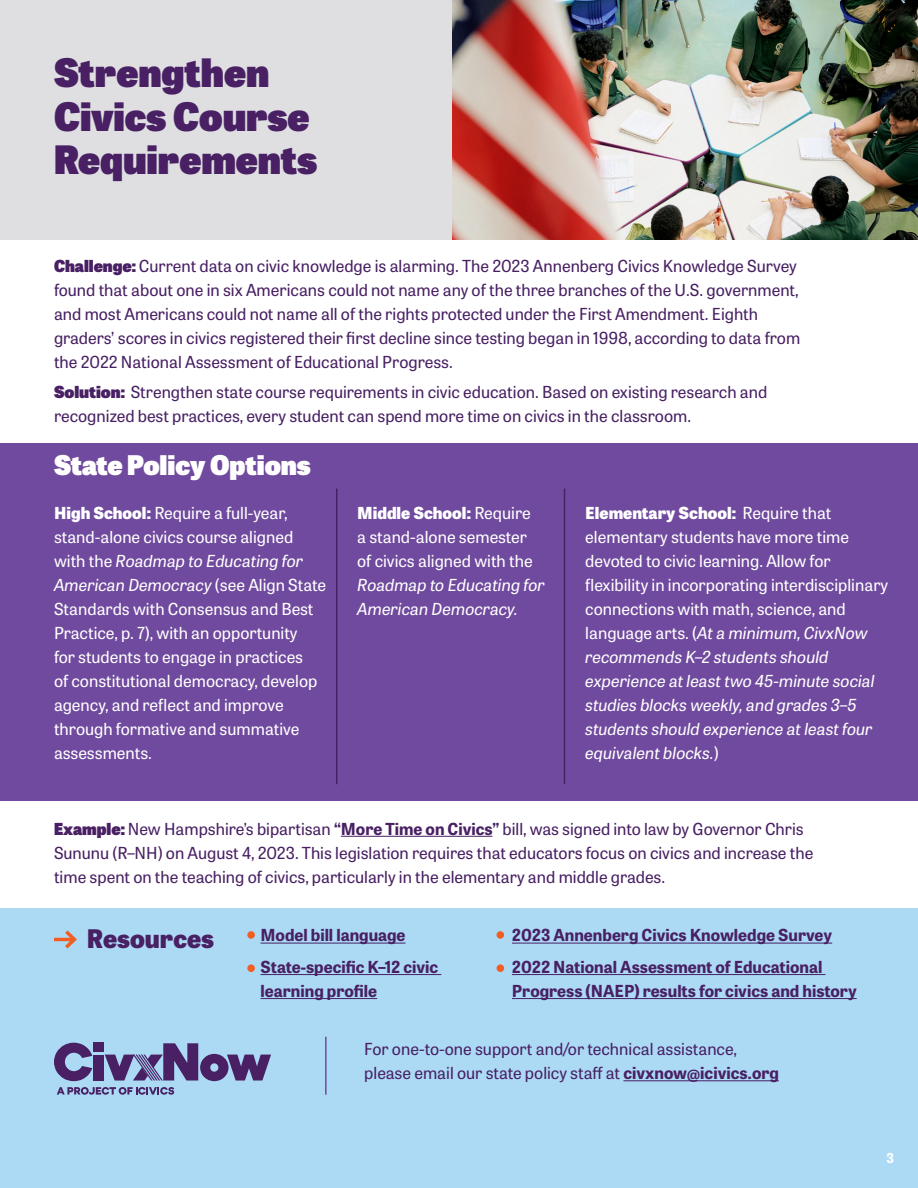
<style>
.page{position:relative;width:918px;height:1188px;background:#fff}
.page>*{position:absolute;margin:0;border:0;box-sizing:border-box;transform-origin:0 0}
.t1{font:800 39px/43.5px "Tablet Gothic";color:#482063}
.t2{font:800 27px "Tablet Gothic";color:#fff}
.t3{font:800 25.5px "Tablet Gothic";color:#482063}
.t4{font:16.5px/24px "Tablet Gothic";color:#482063}
.t5{font:italic 16.5px/24px "Tablet Gothic";color:#fff}
.t6{font:16.5px/24px "Tablet Gothic";color:#fff}
.t7{font:700 16.5px/31.5px "Tablet Gothic";color:#482063}
.t8{font:700 13.5px "Tablet Gothic";color:#fff}
.s1{font-weight:800}
.s2{font-style:italic}
.s3{font-weight:800;font-style:normal}
.s4{font-style:normal}
.s5{font-weight:700}
</style>
<div class="page">
<div style="left:0;top:443px;width:918px;height:357px;background:#704a9e"></div>
<div style="left:0;top:0;width:452px;height:239px;background:#dfdfe1"></div>
<hr style="left:341px;top:836px;width:151px;height:1px;background:#482063">
<img style="left:452px;top:0;width:466px;height:239px">
<div style="left:0;top:908px;width:918px;height:280px;background:#acdaf5"></div>
<hr style="left:261px;top:943px;width:145px;height:1px;background:#482063">
<hr style="left:261px;top:974px;width:180px;height:1px;background:#482063">
<hr style="left:261px;top:998px;width:116px;height:1px;background:#482063">
<svg style="left:54px;top:930px;width:23px;height:18px"></svg>
<hr style="left:336px;top:489px;width:2px;height:295px;background:#482063">
<hr style="left:564px;top:489px;width:1px;height:295px;background:#482063">
<div style="left:247px;top:931px;width:8px;height:8px;background:#f15d22;border-radius:50%"></div>
<hr style="left:512px;top:943px;width:320px;height:1px;background:#482063">
<hr style="left:512px;top:974px;width:313px;height:1px;background:#482063">
<hr style="left:512px;top:998px;width:345px;height:1px;background:#482063">
<div style="left:497px;top:931px;width:7px;height:8px;background:#f15d22;border-radius:50%"></div>
<div style="left:497px;top:964px;width:7px;height:8px;background:#f15d22;border-radius:50%"></div>
<div style="left:247px;top:964px;width:8px;height:8px;background:#f15d22;border-radius:50%"></div>
<div style="left:94px;top:1055px;width:10px;height:26px;background:#482063"></div>
<div style="left:94px;top:1043px;width:10px;height:9px;background:#482063"></div>
<svg style="left:54px;top:1043px;width:38px;height:38px"></svg>
<svg style="left:105px;top:1043px;width:166px;height:38px"></svg>
<svg style="left:57px;top:1087px;width:117px;height:8px"></svg>
<hr style="left:623px;top:1080px;width:156px;height:1px;background:#482063">
<hr style="left:325px;top:1037px;width:2px;height:58px;background:#704a9e">
<h1 class="t1" style="left:54px;top:49px;width:265px">Strengthen<br>Civics Course<br>Requirements</h1>
<p class="t4" style="left:54px;top:253px;width:748px"><span class="s1">Challenge:</span> Current data on civic knowledge is alarming. The 2023 Annenberg Civics Knowledge Survey found that about one in six Americans could not name any of the three branches of the U.S. government, and most Americans could not name all of the rights protected under the First Amendment. Eighth graders’ scores in civics registered their first decline since testing began in 1998, according to data from the 2022 National Assessment of Educational Progress.</p>
<p class="t4" style="left:54px;top:379px;width:715px"><span class="s1">Solution:</span> Strengthen state course requirements in civic education. Based on existing research and recognized best practices, every student can spend more time on civics in the classroom.</p>
<h2 class="t2" style="left:54px;top:445px;width:258px">State Policy Options</h2>
<p class="t6" style="left:54px;top:501px;width:274px"><span class="s1">High School:</span> Require a full-year, stand-alone civics course aligned with the <span class="s2">Roadmap to Educating for American Democracy</span> (see Align State Standards with Consensus and Best Practice, p. 7), with an opportunity<br>for students to engage in practices<br>of constitutional democracy, develop agency, and reflect and improve through formative and summative assessments.</p>
<p class="t6" style="left:357px;top:501px;width:177px"><span class="s1">Middle School:</span> Require a stand-alone semester of civics aligned with the</p>
<p class="t5" style="left:357px;top:572px;width:189px">Roadmap to Educating for<br>American Democracy.</p>
<p class="t5" style="left:585px;top:500px;width:304px"><span class="s3">Elementary School:</span> <span class="s4">Require that elementary students have more time devoted to civic learning. Allow for flexibility in incorporating interdisciplinary connections with math, science, and language arts. (</span>At a minimum, CivxNow recommends K–2 students should experience at least two 45-minute social studies blocks weekly, and grades 3–5 students should experience at least four equivalent blocks.<span class="s4">)</span></p>
<p class="t4" style="left:54px;top:816px;width:761px"><span class="s1">Example:</span> New Hampshire’s bipartisan <span class="s5">“More Time on Civics”</span> bill, was signed into law by Governor Chris<br>Sununu (R–NH) on August 4, 2023. This legislation requires that educators focus on civics and increase the time spent on the teaching of civics, particularly in the elementary and middle grades.</p>
<h3 class="t3" style="left:86px;top:920px;width:129px">Resources</h3>
<p class="t7" style="left:261px;top:919px;width:179px">Model bill language<br>State-specific K–12 civic</p>
<p class="t7" style="left:261px;top:974px;width:118px">learning profile</p>
<p class="t7" style="left:512px;top:919px;width:322px">2023 Annenberg Civics Knowledge Survey<br>2022 National Assessment of Educational</p>
<p class="t7" style="left:512px;top:974px;width:346px">Progress (NAEP) results for civics and history</p>
<p class="t4" style="left:364px;top:1036px;width:416px">For one-to-one support and/or technical assistance, please email our state policy staff at <span class="s5">civxnow@icivics.org</span></p>
<p class="t8" style="left:886px;top:1149px;width:9px">3</p>
</div>
